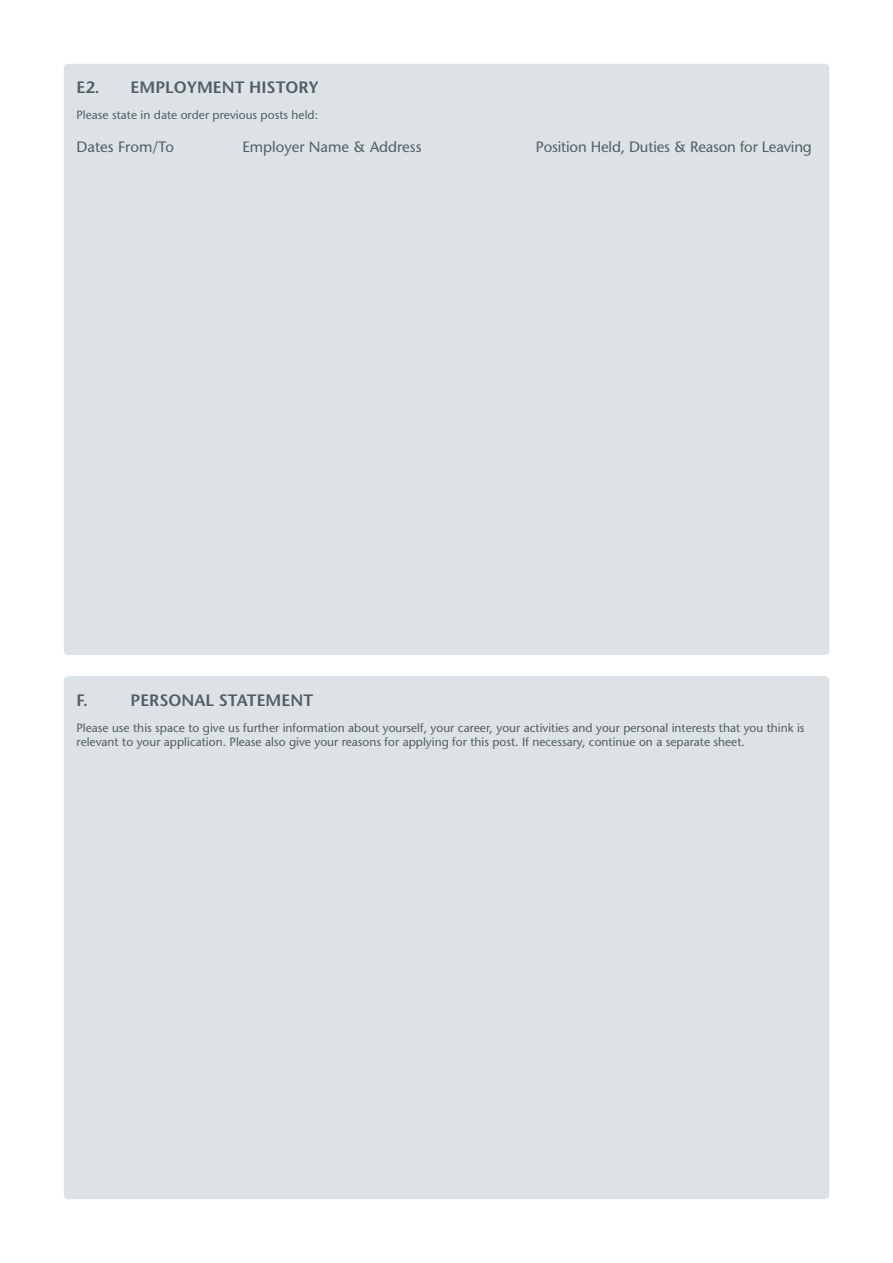
<style>
.page{position:relative;width:893px;height:1263px;background:#fff}
.page>*{position:absolute;margin:0;border:0;box-sizing:border-box;transform-origin:0 0}
.t1{font:600 16.5px "Stone Sans Std";color:#525e66}
.t2{font:500 15px "Stone Sans Std";letter-spacing:-.01em;color:#525e66}
.t3{font:500 12px/14.4px "Stone Sans Std";color:#525e66}
</style>
<div class="page">
<div style="left:64px;top:64px;width:765px;height:591px;background:#dce2e5;border-radius:4px"></div>
<div style="left:64px;top:676px;width:765px;height:523px;background:#dce2e5;border-radius:4px"></div>
<h1 class="t1" style="left:77px;top:78px;width:244px">E2. EMPLOYMENT HISTORY</h1>
<p class="t3" style="left:77px;top:108px;width:243px">Please state in date order previous posts held:</p>
<p class="t2" style="left:77px;top:138px;width:99px">Dates From/To</p>
<p class="t2" style="left:242px;top:138px;width:181px">Employer Name &amp; Address</p>
<p class="t2" style="left:536px;top:138px;width:278px">Position Held, Duties &amp; Reason for Leaving</p>
<h1 class="t1" style="left:77px;top:690px;width:13px">F.</h1>
<h1 class="t1" style="left:131px;top:690px;width:184px">PERSONAL STATEMENT</h1>
<p class="t3" style="left:77px;top:720px;width:729px">Please use this space to give us further information about yourself, your career, your activities and your personal interests that you think is relevant to your application. Please also give your reasons for applying for this post. If necessary, continue on a separate sheet.</p>
</div>
